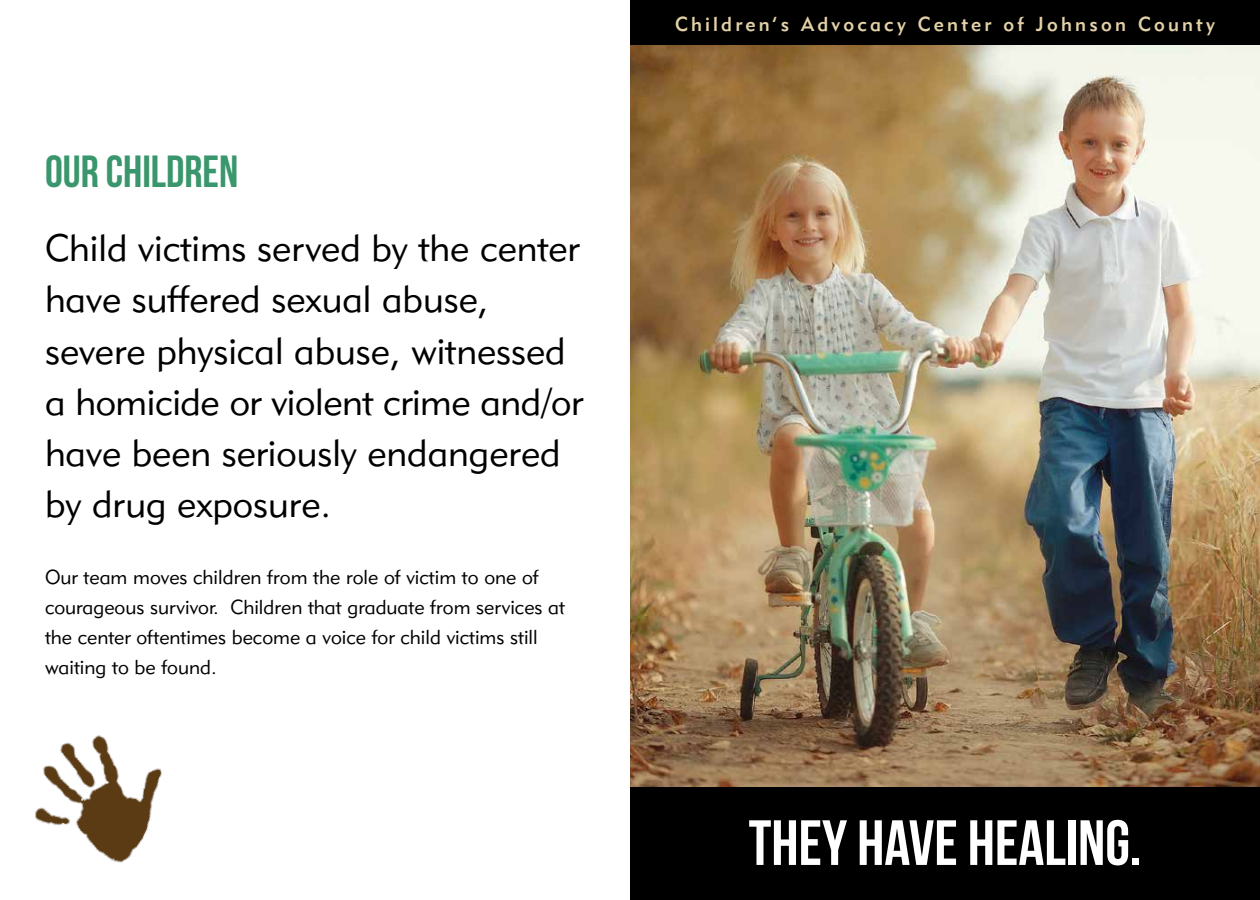
<style>
.page{position:relative;width:1260px;height:900px;background:#fff}
.page>*{position:absolute;margin:0;border:0;box-sizing:border-box;transform-origin:0 0}
.t1{font:700 63.75px "Bebas Neue";color:#fff}
.t2{font:700 45px "Bebas Neue";color:#3a966c}
.t3{font:37.5px/51.2px "Geometric 415 BT Lite A";color:#000}
.t4{font:20px/30px "Geometric 415 BT Lite A";color:#000}
.t5{font:20px "Geometric 415 BT Medium A";letter-spacing:.16em;color:#e3d1a8}
</style>
<div class="page">
<img style="left:630px;top:45px;width:630px;height:743px">
<img style="left:34px;top:735px;width:128px;height:128px">
<div style="left:630px;top:788px;width:630px;height:112px;background:#000"></div>
<div style="left:630px;top:0;width:630px;height:45px;background:#000"></div>
<h2 class="t2" style="left:45px;top:147px;width:195px">OUR CHILDREN</h2>
<h3 class="t3" style="left:45px;top:222px;width:539px">Child victims served by the center have suffered sexual abuse, severe physical abuse, witnessed a homicide or violent crime and/or have been seriously endangered by drug exposure.</h3>
<p class="t4" style="left:45px;top:561px;width:522px">Our team moves children from the role of victim to one of courageous survivor. Children that graduate from services at the center oftentimes become a voice for child victims still waiting to be found.</p>
<p class="t5" style="left:675px;top:12px;width:541px">Children’s Advocacy Center of Johnson County</p>
<h1 class="t1" style="left:749px;top:808px;width:394px">THEY HAVE HEALING.</h1>
</div>
